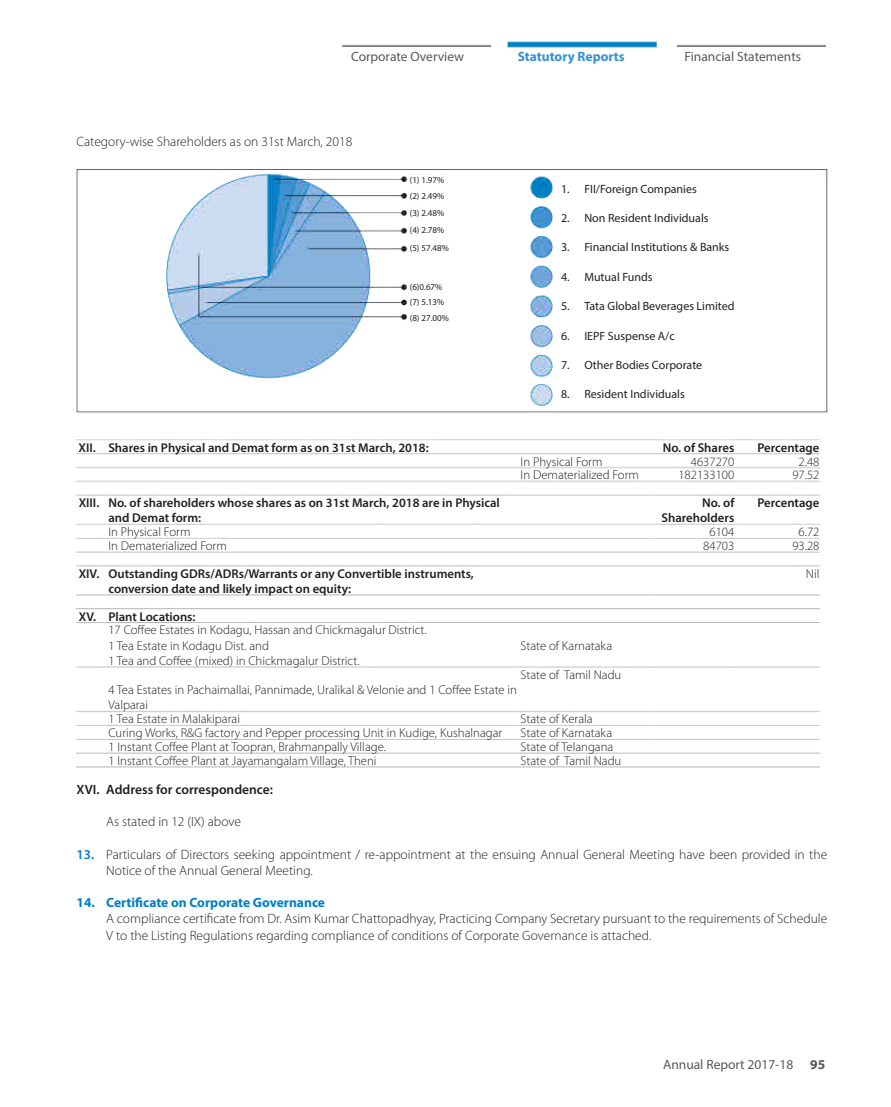
<style>
.page{position:relative;width:891px;height:1107px;background:#fff}
.page>*{position:absolute;margin:0;border:0;box-sizing:border-box;transform-origin:0 0}
.t1{font:300 13.5px/16.2px "Myriad Pro";color:#231f20}
.t2{font:13.5px "Myriad Pro";color:#57585a}
.t3{font:700 13.5px "Myriad Pro";color:#0080c5}
.t4{font:600 13.5px "Myriad Pro";color:#231f20}
.t5{font:700 13.5px "Myriad Pro";color:#3791ce}
.t6{font:700 13.5px "Myriad Pro";color:#57585a}
.t7{font:300 12.75px/15.3px "Myriad Pro";color:#231f20}
.t8{font:600 12.75px/15.3px "Myriad Pro";color:#231f20}
.t9{font:12px "Myriad Pro";color:#231f20}
.t10{font:9px/15.5px "Myriad Pro";color:#231f20}
.s1{font-weight:600;color:#0080c5}
</style>
<div class="page">
<img style="left:342px;top:41px;width:483px;height:7px">
<img style="left:76px;top:170px;width:751px;height:598px">
<p class="t2" style="left:351px;top:49px;width:115px">Corporate Overview</p>
<p class="t5" style="left:518px;top:48px;width:109px">Statutory Reports</p>
<p class="t2" style="left:685px;top:49px;width:118px">Financial Statements</p>
<p class="t1" style="left:77px;top:133px;width:277px">Category-wise Shareholders as on 31st March, 2018</p>
<p class="t10" style="left:410px;top:172px;width:36px">(1) 1.97% (2) 2.49%</p>
<p class="t10" style="left:410px;top:222px;width:36px">(4) 2.78%</p>
<p class="t10" style="left:410px;top:205px;width:36px">(3) 2.48%</p>
<p class="t10" style="left:410px;top:241px;width:41px">(5) 57.48%</p>
<p class="t10" style="left:410px;top:279px;width:36px">(6)0.67% (7) 5.13%</p>
<p class="t10" style="left:410px;top:310px;width:41px">(8) 27.00%</p>
<p class="t9" style="left:561px;top:181px;width:137px">1. FII/Foreign Companies</p>
<p class="t9" style="left:561px;top:211px;width:149px">2. Non Resident Individuals</p>
<p class="t9" style="left:561px;top:240px;width:170px">3. Financial Institutions &amp; Banks</p>
<p class="t9" style="left:561px;top:269px;width:93px">4. Mutual Funds</p>
<p class="t9" style="left:561px;top:299px;width:175px">5. Tata Global Beverages Limited</p>
<p class="t9" style="left:561px;top:328px;width:115px">6. IEPF Suspense A/c</p>
<p class="t9" style="left:561px;top:358px;width:143px">7. Other Bodies Corporate</p>
<p class="t9" style="left:561px;top:387px;width:125px">8. Resident Individuals</p>
<p class="t8" style="left:79px;top:440px;width:352px">XII. Shares in Physical and Demat form as on 31st March, 2018:</p>
<p class="t8" style="left:663px;top:440px;width:73px">No. of Shares</p>
<p class="t8" style="left:757px;top:440px;width:64px">Percentage</p>
<p class="t7" style="left:521px;top:454px;width:84px">In Physical Form</p>
<p class="t7" style="left:691px;top:454px;width:45px">4637270</p>
<p class="t7" style="left:799px;top:454px;width:22px">2.48</p>
<p class="t7" style="left:521px;top:467px;width:120px">In Dematerialized Form</p>
<p class="t7" style="left:678px;top:467px;width:57px">182133100</p>
<p class="t7" style="left:792px;top:467px;width:29px">97.52</p>
<p class="t8" style="left:108px;top:495px;width:393px;text-indent:-30px">XIII. No. of shareholders whose shares as on 31st March, 2018 are in Physical and Demat form:</p>
<p class="t8" style="left:661px;top:495px;width:74px;text-align:right">No. of<br>Shareholders</p>
<p class="t8" style="left:757px;top:495px;width:64px">Percentage</p>
<p class="t7" style="left:108px;top:524px;width:84px">In Physical Form</p>
<p class="t7" style="left:710px;top:524px;width:26px">6104</p>
<p class="t7" style="left:799px;top:524px;width:22px">6.72</p>
<p class="t7" style="left:108px;top:538px;width:120px">In Dematerialized Form</p>
<p class="t7" style="left:703px;top:538px;width:33px">84703</p>
<p class="t7" style="left:792px;top:538px;width:29px">93.28</p>
<p class="t8" style="left:108px;top:565px;width:367px;text-indent:-30px">XIV. Outstanding GDRs/ADRs/Warrants or any Convertible instruments, conversion date and likely impact on equity:</p>
<p class="t7" style="left:806px;top:566px;width:15px">Nil</p>
<p class="t8" style="left:79px;top:608px;width:118px">XV. Plant Locations:</p>
<p class="t7" style="left:108px;top:622px;width:320px">17 Coffee Estates in Kodagu, Hassan and Chickmagalur District.<br>1 Tea Estate in Kodagu Dist. and<br>1 Tea and Coffee (mixed) in Chickmagalur District.</p>
<p class="t7" style="left:521px;top:638px;width:93px">State of Karnataka</p>
<p class="t7" style="left:521px;top:667px;width:102px">State of Tamil Nadu</p>
<p class="t7" style="left:108px;top:682px;width:410px">4 Tea Estates in Pachaimallai, Pannimade, Uralikal &amp; Velonie and 1 Coffee Estate in<br>Valparai</p>
<p class="t7" style="left:108px;top:711px;width:133px">1 Tea Estate in Malakiparai</p>
<p class="t7" style="left:521px;top:711px;width:74px">State of Kerala</p>
<p class="t7" style="left:108px;top:725px;width:395px">Curing Works, R&amp;G factory and Pepper processing Unit in Kudige, Kushalnagar</p>
<p class="t7" style="left:521px;top:725px;width:93px">State of Karnataka</p>
<p class="t7" style="left:108px;top:739px;width:279px">1 Instant Coffee Plant at Toopran, Brahmanpally Village.</p>
<p class="t7" style="left:521px;top:739px;width:94px">State of Telangana</p>
<p class="t7" style="left:108px;top:753px;width:270px">1 Instant Coffee Plant at Jayamangalam Village, Theni</p>
<p class="t7" style="left:521px;top:753px;width:102px">State of Tamil Nadu</p>
<p class="t4" style="left:77px;top:781px;width:198px">XVI. Address for correspondence:</p>
<p class="t1" style="left:106px;top:813px;width:136px">As stated in 12 (IX) above</p>
<p class="t1" style="left:106px;top:846px;width:722px;text-indent:-30px"><span class="s1">13.</span> Particulars of Directors seeking appointment / re-appointment at the ensuing Annual General Meeting have been provided in the<br>Notice of the Annual General Meeting.</p>
<p class="t3" style="left:77px;top:894px;width:250px">14. Certificate on Corporate Governance</p>
<p class="t1" style="left:106px;top:911px;width:722px">A compliance certificate from Dr. Asim Kumar Chattopadhyay, Practicing Company Secretary pursuant to the requirements of Schedule<br>V to the Listing Regulations regarding compliance of conditions of Corporate Governance is attached.</p>
<p class="t2" style="left:663px;top:1056px;width:132px">Annual Report 2017-18</p>
<p class="t6" style="left:810px;top:1056px;width:16px">95</p>
</div>
